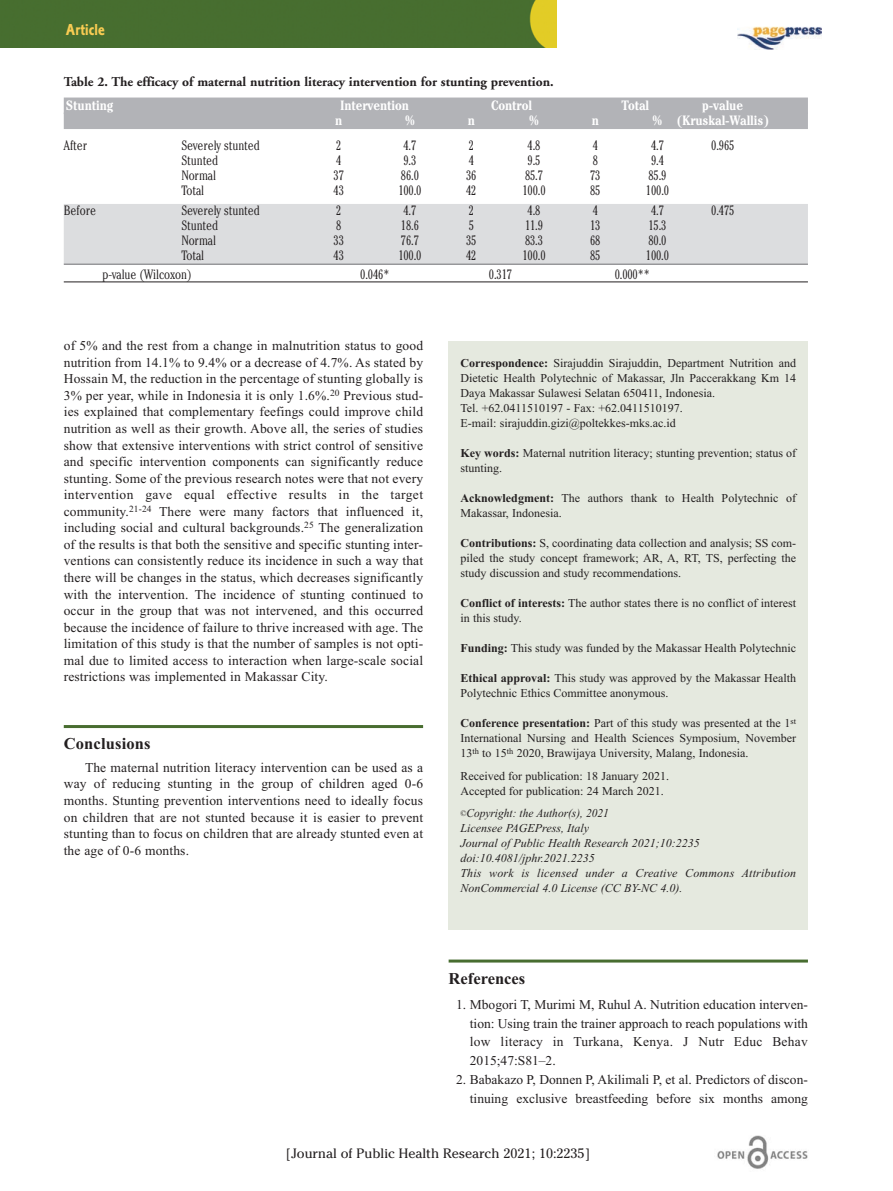
<style>
.page{position:relative;width:893px;height:1191px;background:#fff}
.page>*{position:absolute;margin:0;border:0;box-sizing:border-box;transform-origin:0 0}
.t1{font:700 16.5px "Times New Roman";letter-spacing:.01em;color:#231f20}
.t2{font:16.5px "Corinthian Bold Condensed Plain";color:#f9cc53}
.t3{font:13.5px/16.5px "Times New Roman";letter-spacing:.01em;color:#231f20;text-align:justify}
.t4{font:300 condensed 13.5px "Cheltenham";letter-spacing:-.01em;color:#231f20}
.t5{font:700 13.5px "Adobe Garamond";color:#231f20}
.t6{font:700 condensed 13.5px "Cheltenham";letter-spacing:-.01em;color:#fff}
.t7{font:13.5px "Cheltenham";color:#231f20}
.t8{font:12px/15px "Times New Roman";color:#231f20}
.t9{font:italic 12px/15px "Times New Roman";color:#231f20;scale:.95 1}
.s1{font-weight:700}
.s2{font-size:8.4px}
</style>
<div class="page">
<hr style="left:64px;top:725px;width:359px;height:3px;background:#486d30">
<hr style="left:449px;top:959px;width:359px;height:3px;background:#486d30">
<img style="left:717px;top:1135px;width:91px;height:34px">
<div style="left:0;top:0;width:556px;height:48px;background:#476e2f"></div>
<img style="left:737px;top:26px;width:85px;height:24px">
<div style="left:449px;top:341px;width:359px;height:588px;background:#e5e9df"></div>
<div style="left:64px;top:97px;width:744px;height:17px;background:#b2b3b7"></div>
<div style="left:64px;top:112px;width:744px;height:17px;background:#b2b3b7"></div>
<div style="left:64px;top:204px;width:744px;height:15px;background:#dcdddf"></div>
<div style="left:64px;top:219px;width:744px;height:15px;background:#dcdddf"></div>
<div style="left:64px;top:234px;width:744px;height:15px;background:#dcdddf"></div>
<div style="left:64px;top:249px;width:744px;height:15px;background:#dcdddf"></div>
<hr style="left:64px;top:264px;width:744px;height:1px;background:#6c6d70">
<hr style="left:64px;top:282px;width:744px;height:1px;background:#231f20">
<p class="t2" style="left:66px;top:24px;width:40px">Article</p>
<p class="t5" style="left:64px;top:77px;width:491px">Table 2. The efficacy of maternal nutrition literacy intervention for stunting prevention.</p>
<p class="t6" style="left:66px;top:100px;width:49px">Stunting</p>
<p class="t6" style="left:340px;top:100px;width:70px">Intervention</p>
<p class="t6" style="left:491px;top:100px;width:42px">Control</p>
<p class="t6" style="left:621px;top:100px;width:29px">Total</p>
<p class="t6" style="left:702px;top:100px;width:42px">p-value</p>
<p class="t6" style="left:335px;top:115px;width:9px">n</p>
<p class="t6" style="left:405px;top:115px;width:11px">%</p>
<p class="t6" style="left:468px;top:115px;width:9px">n</p>
<p class="t6" style="left:529px;top:115px;width:11px">%</p>
<p class="t6" style="left:592px;top:115px;width:9px">n</p>
<p class="t6" style="left:653px;top:115px;width:118px">% (Kruskal-Wallis)</p>
<p class="t4" style="left:64px;top:141px;width:25px">After</p>
<p class="t4" style="left:181px;top:141px;width:80px">Severely stunted</p>
<p class="t4" style="left:336px;top:141px;width:7px">2</p>
<p class="t4" style="left:403px;top:141px;width:14px">4.7</p>
<p class="t4" style="left:469px;top:141px;width:7px">2</p>
<p class="t4" style="left:528px;top:141px;width:14px">4.8</p>
<p class="t4" style="left:593px;top:141px;width:7px">4</p>
<p class="t4" style="left:651px;top:141px;width:14px">4.7</p>
<p class="t4" style="left:711px;top:141px;width:25px">0.965</p>
<p class="t4" style="left:181px;top:156px;width:38px">Stunted</p>
<p class="t4" style="left:336px;top:156px;width:7px">4</p>
<p class="t4" style="left:403px;top:156px;width:14px">9.3</p>
<p class="t4" style="left:469px;top:156px;width:7px">4</p>
<p class="t4" style="left:528px;top:156px;width:14px">9.5</p>
<p class="t4" style="left:593px;top:156px;width:7px">8</p>
<p class="t4" style="left:651px;top:156px;width:14px">9.4</p>
<p class="t4" style="left:181px;top:171px;width:36px">Normal</p>
<p class="t4" style="left:334px;top:171px;width:12px">37</p>
<p class="t4" style="left:401px;top:171px;width:20px">86.0</p>
<p class="t4" style="left:466px;top:171px;width:12px">36</p>
<p class="t4" style="left:525px;top:171px;width:20px">85.7</p>
<p class="t4" style="left:590px;top:171px;width:12px">73</p>
<p class="t4" style="left:648px;top:171px;width:20px">85.9</p>
<p class="t4" style="left:181px;top:186px;width:24px">Total</p>
<p class="t4" style="left:334px;top:186px;width:12px">43</p>
<p class="t4" style="left:398px;top:186px;width:25px">100.0</p>
<p class="t4" style="left:466px;top:186px;width:12px">42</p>
<p class="t4" style="left:522px;top:186px;width:25px">100.0</p>
<p class="t4" style="left:590px;top:186px;width:12px">85</p>
<p class="t4" style="left:646px;top:186px;width:25px">100.0</p>
<p class="t4" style="left:64px;top:205px;width:34px">Before</p>
<p class="t4" style="left:181px;top:205px;width:80px">Severely stunted</p>
<p class="t4" style="left:336px;top:205px;width:7px">2</p>
<p class="t4" style="left:403px;top:205px;width:14px">4.7</p>
<p class="t4" style="left:469px;top:205px;width:7px">2</p>
<p class="t4" style="left:528px;top:205px;width:14px">4.8</p>
<p class="t4" style="left:593px;top:205px;width:7px">4</p>
<p class="t4" style="left:651px;top:205px;width:14px">4.7</p>
<p class="t4" style="left:711px;top:205px;width:25px">0.475</p>
<p class="t4" style="left:181px;top:220px;width:38px">Stunted</p>
<p class="t4" style="left:336px;top:220px;width:7px">8</p>
<p class="t4" style="left:401px;top:220px;width:20px">18.6</p>
<p class="t4" style="left:469px;top:220px;width:7px">5</p>
<p class="t4" style="left:525px;top:220px;width:20px">11.9</p>
<p class="t4" style="left:590px;top:220px;width:12px">13</p>
<p class="t4" style="left:648px;top:220px;width:20px">15.3</p>
<p class="t4" style="left:181px;top:235px;width:36px">Normal</p>
<p class="t4" style="left:334px;top:235px;width:12px">33</p>
<p class="t4" style="left:401px;top:235px;width:20px">76.7</p>
<p class="t4" style="left:466px;top:235px;width:12px">35</p>
<p class="t4" style="left:525px;top:235px;width:20px">83.3</p>
<p class="t4" style="left:590px;top:235px;width:12px">68</p>
<p class="t4" style="left:648px;top:235px;width:20px">80.0</p>
<p class="t4" style="left:181px;top:250px;width:24px">Total</p>
<p class="t4" style="left:334px;top:250px;width:12px">43</p>
<p class="t4" style="left:398px;top:250px;width:25px">100.0</p>
<p class="t4" style="left:466px;top:250px;width:12px">42</p>
<p class="t4" style="left:522px;top:250px;width:25px">100.0</p>
<p class="t4" style="left:590px;top:250px;width:12px">85</p>
<p class="t4" style="left:646px;top:250px;width:25px">100.0</p>
<p class="t4" style="left:103px;top:269px;width:91px">p-value (Wilcoxon)</p>
<p class="t4" style="left:360px;top:269px;width:31px">0.046*</p>
<p class="t4" style="left:489px;top:269px;width:25px">0.317</p>
<p class="t4" style="left:615px;top:269px;width:36px">0.000**</p>
<p class="t3" style="left:64px;top:337px;width:361px">of 5% and the rest from a change in malnutrition status to good nutrition from 14.1% to 9.4% or a decrease of 4.7%. As stated by Hossain M, the reduction in the percentage of stunting globally is 3% per year, while in Indonesia it is only 1.6%.<sup>20</sup> Previous stud&shy;ies explained that complementary feefings could improve child nutrition as well as their growth. Above all, the series of studies show that extensive interventions with strict control of sensitive and specific intervention components can significantly reduce stunting. Some of the previous research notes were that not every intervention gave equal effective results in the target community.<sup>21-24</sup> There were many factors that influenced it, including social and cultural backgrounds.<sup>25</sup> The generalization of the results is that both the sensitive and specific stunting inter&shy;ventions can consistently reduce its incidence in such a way that there will be changes in the status, which decreases significantly with the intervention. The incidence of stunting continued to occur in the group that was not intervened, and this occurred because the incidence of failure to thrive increased with age. The limitation of this study is that the number of samples is not opti&shy;mal due to limited access to interaction when large-scale social restrictions was implemented in Makassar City.</p>
<p class="t1" style="left:64px;top:734px;width:88px">Conclusions</p>
<p class="t3" style="left:64px;top:759px;width:361px;text-indent:21px">The maternal nutrition literacy intervention can be used as a way of reducing stunting in the group of children aged 0-6 months. Stunting prevention interventions need to ideally focus on children that are not stunted because it is easier to prevent stunting than to focus on children that are already stunted even at the age of 0-6 months.</p>
<p class="t8" style="left:460px;top:355px;width:337px"><span class="s1">Correspondence:</span> Sirajuddin Sirajuddin, Department Nutrition and Dietetic Health Polytechnic of Makassar, Jln Paccerakkang Km 14<br>Daya Makassar Sulawesi Selatan 650411, Indonesia.<br>Tel. +62.0411510197 - Fax: +62.0411510197.<br>E-mail: sirajuddin.gizi@poltekkes-mks.ac.id</p>
<p class="t8" style="left:460px;top:445px;width:337px"><span class="s1">Key words:</span> Maternal nutrition literacy; stunting prevention; status of stunting.</p>
<p class="t8" style="left:460px;top:490px;width:337px"><span class="s1">Acknowledgment:</span> The authors thank to Health Polytechnic of<br>Makassar, Indonesia.</p>
<p class="t8" style="left:460px;top:535px;width:337px;text-align:justify"><span class="s1">Contributions:</span> S, coordinating data collection and analysis; SS com&shy;piled the study concept framework; AR, A, RT, TS, perfecting the study discussion and study recommendations.</p>
<p class="t8" style="left:460px;top:595px;width:337px"><span class="s1">Conflict of interests:</span> The author states there is no conflict of interest in this study.</p>
<p class="t8" style="left:460px;top:640px;width:337px"><span class="s1">Funding:</span> This study was funded by the Makassar Health Polytechnic</p>
<p class="t8" style="left:460px;top:670px;width:337px"><span class="s1">Ethical approval:</span> This study was approved by the Makassar Health<br>Polytechnic Ethics Committee anonymous.</p>
<p class="t8" style="left:460px;top:715px;width:337px;text-align:justify"><span class="s1">Conference presentation:</span> Part of this study was presented at the 1<sup>st </sup>International Nursing and Health Sciences Symposium, November 13<sup>th</sup> to 15<sup>th</sup> 2020, Brawijaya University, Malang, Indonesia.</p>
<p class="t8" style="left:460px;top:768px;width:210px">Received for publication: 18 January 2021.<br>Accepted for publication: 24 March 2021.</p>
<p class="t9" style="left:460px;top:805px;width:355px"><span class="s2">©</span>Copyright: the Author(s), 2021<br>Licensee PAGEPress, Italy<br>Journal of Public Health Research 2021;10:2235 doi:10.4081/jphr.2021.2235<br>This work is licensed under a Creative Commons Attribution NonCommercial 4.0 License (CC BY-NC 4.0).</p>
<p class="t1" style="left:449px;top:968px;width:78px">References</p>
<p class="t3" style="left:470px;top:994px;width:340px;line-height:18.9px;text-indent:-14px">1. Mbogori T, Murimi M, Ruhul A. Nutrition education interven&shy;tion: Using train the trainer approach to reach populations with low literacy in Turkana, Kenya. J Nutr Educ Behav 2015;47:S81–2.</p>
<p class="t3" style="left:456px;top:1070px;width:353px;line-height:18.9px;text-align:right">2. Babakazo P, Donnen P, Akilimali P, et al. Predictors of discon&shy;tinuing exclusive breastfeeding before six months among</p>
<p class="t7" style="left:286px;top:1145px;width:306px">[Journal of Public Health Research 2021; 10:2235]</p>
</div>
